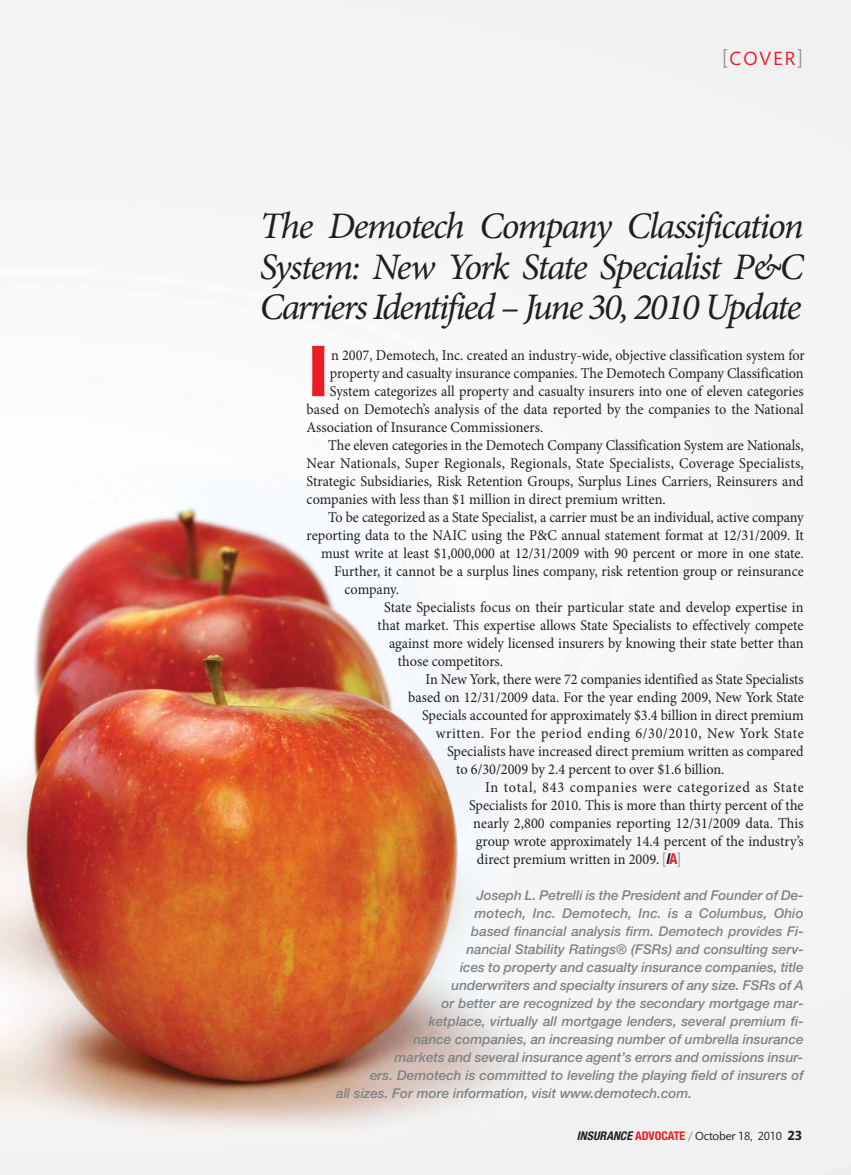
<style>
.page{position:relative;width:851px;height:1175px;background:#fff}
.page>*{position:absolute;margin:0;border:0;box-sizing:border-box;transform-origin:0 0}
.t1{font:700 74.25px "Mundo Sans";color:#ed1c24}
.t2{font:italic 37.5px/40.5px "Minion Pro";letter-spacing:-.05em;color:#231f20;text-align:justify}
.t3{font:19.5px "Mundo Sans";letter-spacing:.1em;color:#ed1c24}
.t4{font:15px "Minion Pro";color:#231f20;scale:.95 1}
.t5{font:15px "Minion Pro";letter-spacing:.045em;color:#231f20;scale:.95 1}
.t6{font:15px "Minion Pro";letter-spacing:.055em;color:#231f20;scale:.95 1}
.t7{font:italic 500 13.5px "Helvetica Neue";color:#808285}
.t8{font:12px "Mundo Sans";letter-spacing:-.015em;color:#231f20}
.s1{color:#939598}
.s2{font-family:"Mundo Sans";color:#939598}
.s3{font-family:"Helvetica Neue";font-weight:700;font-style:italic;font-stretch:condensed}
.s4{font-family:"Helvetica Neue";font-weight:700;font-stretch:condensed;color:#ed1c24}
.s5{color:#808285}
.s6{font-weight:700;font-size:13.5px}
</style>
<div class="page">
<img style="left:0;top:0;width:850px;height:1174px">
<h3 class="t3" style="left:723px;top:51px;width:81px"><span class="s1">[</span>COVER<span class="s1">]</span></h3>
<h2 class="t2" style="left:260px;top:205px;width:545px">The Demotech Company Classification System: New York State Specialist P&amp;C Carriers Identified – June 30, 2010 Update</h2>
<h1 class="t1" style="left:306px;top:343px;width:25px">I</h1>
<p class="t4" style="left:331px;top:349px;width:500px">n 2007, Demotech, Inc. created an industry-wide, objective classification system for</p>
<p class="t4" style="left:330px;top:367px;width:500px">property and casualty insurance companies. The Demotech Company Classification</p>
<p class="t4" style="left:330px;top:385px;width:500px">System categorizes all property and casualty insurers into one of eleven categories</p>
<p class="t4" style="left:306px;top:403px;width:524px">based on Demotech’s analysis of the data reported by the companies to the National</p>
<p class="t4" style="left:306px;top:421px;width:250px">Association of Insurance Commissioners.</p>
<p class="t4" style="left:328px;top:439px;width:502px">The eleven categories in the Demotech Company Classification System are Nationals,</p>
<p class="t4" style="left:306px;top:457px;width:524px">Near Nationals, Super Regionals, Regionals, State Specialists, Coverage Specialists,</p>
<p class="t4" style="left:306px;top:475px;width:524px">Strategic Subsidiaries, Risk Retention Groups, Surplus Lines Carriers, Reinsurers and</p>
<p class="t4" style="left:306px;top:493px;width:379px">companies with less than $1 million in direct premium written.</p>
<p class="t4" style="left:328px;top:511px;width:502px">To be categorized as a State Specialist, a carrier must be an individual, active company</p>
<p class="t4" style="left:306px;top:529px;width:524px">reporting data to the NAIC using the P&amp;C annual statement format at 12/31/2009. It</p>
<p class="t4" style="left:321px;top:547px;width:509px">must write at least $1,000,000 at 12/31/2009 with 90 percent or more in one state.</p>
<p class="t4" style="left:334px;top:565px;width:495px">Further, it cannot be a surplus lines company, risk retention group or reinsurance</p>
<p class="t4" style="left:344px;top:583px;width:59px">company.</p>
<p class="t4" style="left:384px;top:601px;width:443px">State Specialists focus on their particular state and develop expertise in</p>
<p class="t4" style="left:377px;top:619px;width:450px">that market. This expertise allows State Specialists to effectively compete</p>
<p class="t4" style="left:389px;top:637px;width:438px">against more widely licensed insurers by knowing their state better than</p>
<p class="t4" style="left:398px;top:655px;width:112px">those competitors.</p>
<p class="t4" style="left:425px;top:673px;width:399px">In New York, there were 72 companies identified as State Specialists</p>
<p class="t4" style="left:408px;top:691px;width:418px">based on 12/31/2009 data. For the year ending 2009, New York State</p>
<p class="t4" style="left:422px;top:709px;width:403px">Specials accounted for approximately $3.4 billion in direct premium</p>
<p class="t5" style="left:436px;top:727px;width:389px">written. For the period ending 6/30/2010, New York State</p>
<p class="t4" style="left:447px;top:745px;width:377px">Specialists have increased direct premium written as compared</p>
<p class="t4" style="left:456px;top:763px;width:284px">to 6/30/2009 by 2.4 percent to over $1.6 billion.</p>
<p class="t6" style="left:485px;top:781px;width:337px">In total, 843 companies were categorized as State</p>
<p class="t4" style="left:469px;top:799px;width:354px">Specialists for 2010. This is more than thirty percent of the</p>
<p class="t4" style="left:473px;top:817px;width:349px">nearly 2,800 companies reporting 12/31/2009 data. This</p>
<p class="t4" style="left:476px;top:835px;width:346px">group wrote approximately 14.4 percent of the industry’s</p>
<p class="t4" style="left:477px;top:853px;width:216px">direct premium written in 2009. <span class="s2">[</span><span class="s3">I</span><span class="s4">A</span><span class="s2">]</span></p>
<p class="t7" style="left:476px;top:890px;width:329px">Joseph L. Petrelli is the President and Founder of De-</p>
<p class="t7" style="left:474px;top:908px;width:330px">motech, Inc. Demotech, Inc. is a Columbus, Ohio</p>
<p class="t7" style="left:471px;top:926px;width:334px">based financial analysis firm. Demotech provides Fi-</p>
<p class="t7" style="left:466px;top:944px;width:339px">nancial Stability Ratings® (FSRs) and consulting serv-</p>
<p class="t7" style="left:460px;top:962px;width:345px">ices to property and casualty insurance companies, title</p>
<p class="t7" style="left:451px;top:980px;width:353px">underwriters and specialty insurers of any size. FSRs of A</p>
<p class="t7" style="left:441px;top:998px;width:364px">or better are recognized by the secondary mortgage mar-</p>
<p class="t7" style="left:429px;top:1016px;width:376px">ketplace, virtually all mortgage lenders, several premium fi-</p>
<p class="t7" style="left:413px;top:1034px;width:392px">nance companies, an increasing number of umbrella insurance</p>
<p class="t7" style="left:394px;top:1052px;width:410px">markets and several insurance agent’s errors and omissions insur-</p>
<p class="t7" style="left:370px;top:1070px;width:435px">ers. Demotech is committed to leveling the playing field of insurers of</p>
<p class="t7" style="left:336px;top:1088px;width:357px">all sizes. For more information, visit www.demotech.com.</p>
<p class="t8" style="left:576px;top:1130px;width:227px"><span class="s3">INSURANCE</span><span class="s4">ADVOCATE</span> <span class="s5">/</span> October 18, 2010 <span class="s6">23</span></p>
</div>
